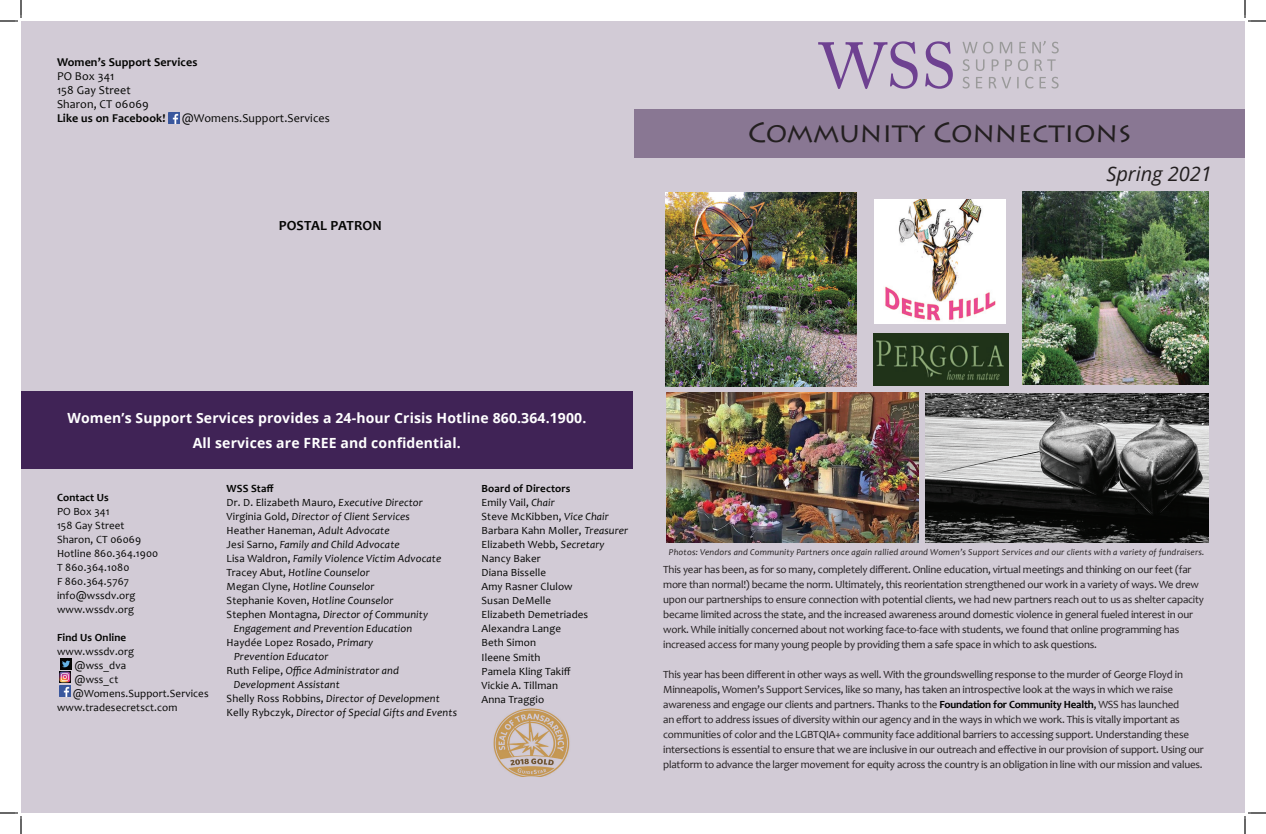
<style>
.page{position:relative;width:1266px;height:834px;background:#fff}
.page>*{position:absolute;margin:0;border:0;box-sizing:border-box;transform-origin:0 0}
.t1{font:28px "Lithos Pro";color:#231f20}
.t2{font:italic 20px "Open Sans";color:#231f20}
.t3{font:700 14px/25px "Open Sans";letter-spacing:.01em;color:#fff;text-align:center}
.t4{font:700 14px "Candara";letter-spacing:.01em;color:#040503}
.t5{font:12px/14px "Candara";letter-spacing:.01em;color:#040503}
.t6{font:700 12px "Candara";letter-spacing:.01em;color:#040503}
.t7{font:11px/15px "Candara";letter-spacing:-.02em;color:#231f20}
.t8{font:11px/14px "Candara";letter-spacing:.01em;color:#040503}
.t9{font:italic 11px "Candara";letter-spacing:.01em;color:#040503}
.t10{font:700 11px "Candara";letter-spacing:.01em;color:#040503}
.t11{font:italic 9px "Candara";letter-spacing:.02em;color:#231f20}
.s1{font-style:italic}
.s2{font-style:normal}
.s3{font-weight:700}
.s4{font-weight:700;color:#000}
.s5{color:#000}
</style>
<div class="page">
<div style="left:21px;top:21px;width:1224px;height:792px;background:#d2cbd6"></div>
<svg style="left:168px;top:112px;width:12px;height:11px"></svg>
<img style="left:493px;top:709px;width:77px;height:68px">
<div style="left:21px;top:391px;width:612px;height:78px;background:#402356"></div>
<img style="left:875px;top:199px;width:130px;height:125px">
<img style="left:1023px;top:191px;width:186px;height:193px">
<div style="left:634px;top:109px;width:611px;height:49px;background:#897793"></div>
<img style="left:926px;top:393px;width:283px;height:149px">
<img style="left:666px;top:192px;width:190px;height:194px">
<img style="left:874px;top:334px;width:135px;height:52px">
<svg style="left:59px;top:658px;width:12px;height:39px"></svg>
<img style="left:666px;top:393px;width:252px;height:150px">
<img style="left:818px;top:41px;width:241px;height:48px">
<svg style="left:0;top:0;width:22px;height:22px"></svg>
<svg style="left:0;top:812px;width:22px;height:22px"></svg>
<svg style="left:1244px;top:0;width:22px;height:22px"></svg>
<svg style="left:1244px;top:812px;width:22px;height:22px"></svg>
<p class="t6" style="left:57px;top:55px;width:142px">Women’s Support Services</p>
<p class="t5" style="left:57px;top:69px;width:93px">PO Box 341<br>158 Gay Street<br>Sharon, CT 06069</p>
<p class="t6" style="left:57px;top:111px;width:110px">Like us on Facebook!</p>
<p class="t5" style="left:182px;top:111px;width:150px">@Womens.Support.Services</p>
<p class="t4" style="left:279px;top:217px;width:105px">POSTAL PATRON</p>
<h1 class="t1" style="left:748px;top:116px;width:385px">Community Connections</h1>
<h2 class="t2" style="left:1106px;top:160px;width:107px">Spring 2021</h2>
<p class="t3" style="left:67px;top:405px;width:520px">Women’s Support Services provides a 24-hour Crisis Hotline 860.364.1900.<br>All services are FREE and confidential.</p>
<p class="t10" style="left:57px;top:491px;width:53px">Contact Us</p>
<p class="t8" style="left:57px;top:505px;width:103px">PO Box 341<br>158 Gay Street<br>Sharon, CT 06069<br>Hotline 860.364.1900<br>T 860.364.1080<br>F 860.364.5767 info@wssdv.org www.wssdv.org</p>
<p class="t10" style="left:57px;top:631px;width:71px">Find Us Online</p>
<p class="t8" style="left:57px;top:645px;width:79px">www.wssdv.org</p>
<p class="t8" style="left:74px;top:659px;width:53px">@wss_dva</p>
<p class="t8" style="left:74px;top:673px;width:45px">@wss_ct</p>
<p class="t8" style="left:73px;top:687px;width:137px">@Womens.Support.Services</p>
<p class="t8" style="left:57px;top:701px;width:122px">www.tradesecretsct.com</p>
<p class="t10" style="left:227px;top:481px;width:49px">WSS Staff</p>
<p class="t8" style="left:227px;top:495px;width:198px">Dr. D. Elizabeth Mauro, <span class="s1">Executive Director</span></p>
<p class="t9" style="left:227px;top:509px;width:185px"><span class="s2">Virginia Gold,</span> Director of Client Services</p>
<p class="t8" style="left:227px;top:523px;width:164px">Heather Haneman, <span class="s1">Adult Advocate</span></p>
<p class="t9" style="left:227px;top:537px;width:175px"><span class="s2">Jesi Sarno,</span> Family and Child Advocate</p>
<p class="t9" style="left:227px;top:551px;width:216px"><span class="s2">Lisa Waldron,</span> Family Violence Victim Advocate</p>
<p class="t9" style="left:227px;top:565px;width:145px"><span class="s2">Tracey Abut,</span> Hotline Counselor</p>
<p class="t9" style="left:227px;top:579px;width:149px"><span class="s2">Megan Clyne,</span> Hotline Counselor</p>
<p class="t9" style="left:227px;top:593px;width:168px"><span class="s2">Stephanie Koven,</span> Hotline Counselor</p>
<p class="t9" style="left:227px;top:607px;width:203px"><span class="s2">Stephen Montagna</span>, Director of Community</p>
<p class="t9" style="left:234px;top:621px;width:180px">Engagement and Prevention Education</p>
<p class="t8" style="left:227px;top:635px;width:148px">Haydée Lopez Rosado, <span class="s1">Primary</span></p>
<p class="t9" style="left:234px;top:649px;width:96px">Prevention Educator</p>
<p class="t9" style="left:227px;top:663px;width:174px"><span class="s2">Ruth Felipe,</span> Office Administrator and</p>
<p class="t9" style="left:234px;top:677px;width:108px">Development Assistant</p>
<p class="t9" style="left:227px;top:691px;width:215px"><span class="s2">Shelly Ross Robbins,</span> Director of Development</p>
<p class="t9" style="left:227px;top:705px;width:232px"><span class="s2">Kelly Rybczyk,</span> Director of Special Gifts and Events</p>
<p class="t8" style="left:482px;top:482px;width:148px"><span class="s3">Board of Directors<br></span>Emily Vail, <span class="s1">Chair<br></span>Steve McKibben, <span class="s1">Vice Chair<br></span>Barbara Kahn Moller, <span class="s1">Treasurer<br></span>Elizabeth Webb, <span class="s1">Secretary<br></span>Nancy Baker<br>Diana Bisselle<br>Amy Rasner Clulow<br>Susan DeMelle<br>Elizabeth Demetriades<br>Alexandra Lange<br>Beth Simon<br>Ileene Smith<br>Pamela Kling Takiff<br>Vickie A. Tillman<br>Anna Traggio</p>
<p class="t11" style="left:669px;top:547px;width:537px">Photos: Vendors and Community Partners once again rallied around Women’s Support Services and our clients with a variety of fundraisers.</p>
<p class="t7" style="left:663px;top:562px;width:542px">This year has been, as for so many, completely different. Online education, virtual meetings and thinking on our feet (far more than normal!) became the norm. Ultimately, this reorientation strengthened our work in a variety of ways. We drew upon our partnerships to ensure connection with potential clients, we had new partners reach out to us as shelter capacity became limited across the state, and the increased awareness around domestic violence in general fueled interest in our work. While initially concerned about not working face-to-face with students, we found that online programming has increased access for many young people by providing them a safe space in which to ask questions.</p>
<p class="t7" style="left:663px;top:667px;width:542px">This year has been different in other ways as well. With the groundswelling response to the murder of George Floyd in Minneapolis, Women’s Support Services, like so many, has taken an introspective look at the ways in which we raise awareness and engage our clients and partners. Thanks to the <span class="s4">Foundation for Community Health</span><span class="s5">,</span> WSS has launched<br>an effort to address issues of diversity within our agency and in the ways in which we work. This is vitally important as communities of color and the LGBTQIA+ community face additional barriers to accessing support. Understanding these intersections is essential to ensure that we are inclusive in our outreach and effective in our provision of support. Using our platform to advance the larger movement for equity across the country is an obligation in line with our mission and values.</p>
</div>
